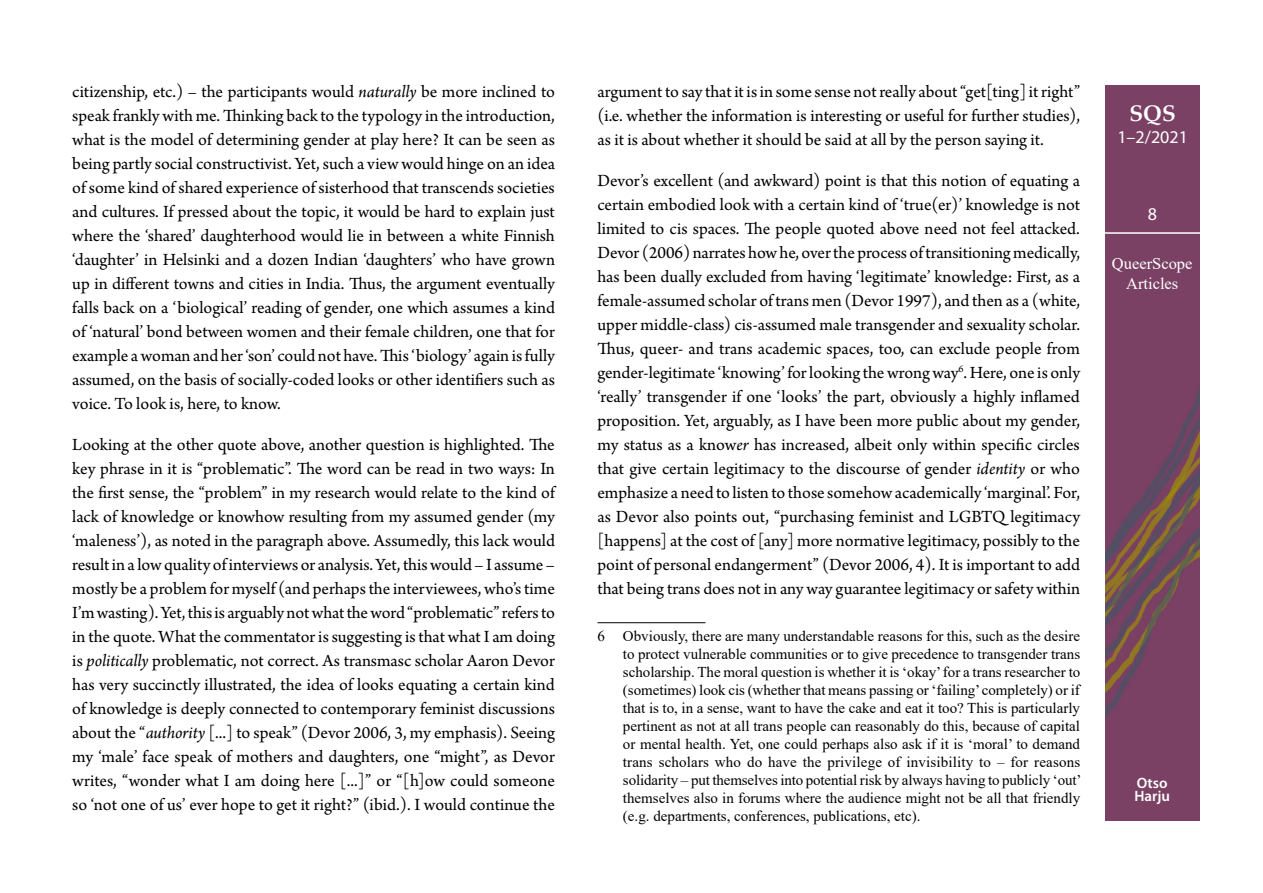
<style>
.page{position:relative;width:1263px;height:893px;background:#fff}
.page>*{position:absolute;margin:0;border:0;box-sizing:border-box;transform-origin:0 0}
.t1{font:700 22.5px "Palatino Linotype";color:#fff}
.Leipateksti_enkku-no{font:18px/24px "Arno Pro";color:#000;text-align:justify}
.t2{font:18px "Myriad Pro";color:#fff}
.t3{font:16.5px/19.8px "Times New Roman";color:#fff;text-align:center}
.Alaviitteet{font:15px/18px "Times New Roman";color:#000;text-align:justify}
.t4{font:600 15px/13.5px "Myriad Pro";color:#fff}
.s1{font-style:italic}
</style>
<div class="page">
<img style="left:1106px;top:85px;width:93px;height:736px">
<hr style="left:1101px;top:232px;width:103px;height:2px;background:#fff">
<hr style="left:597px;top:622px;width:108px;height:1px;background:#231f20">
<p class="Leipateksti_enkku-no" style="left:72px;top:81px;width:484px">citizenship, etc.) – the participants would <span class="s1">naturally</span> be more inclined to speak frankly with me. Thinking back to the typology in the introduction, what is the model of determining gender at play here? It can be seen as being partly social constructivist. Yet, such a view would hinge on an idea of some kind of shared experience of sisterhood that transcends societies and cultures. If pressed about the topic, it would be hard to explain just where the ‘shared’ daughterhood would lie in between a white Finnish ‘daughter’ in Helsinki and a dozen Indian ‘daughters’ who have grown up in different towns and cities in India. Thus, the argument eventually falls back on a ‘biological’ reading of gender, one which assumes a kind of ‘natural’ bond between women and their female children, one that for example a woman and her ‘son’ could not have. This ‘biology’ again is fully assumed, on the basis of socially-coded looks or other identifiers such as voice. To look is, here, to know.</p>
<p class="Leipateksti_enkku-no" style="left:72px;top:434px;width:484px">Looking at the other quote above, another question is highlighted. The key phrase in it is “problematic”. The word can be read in two ways: In the first sense, the “problem” in my research would relate to the kind of lack of knowledge or knowhow resulting from my assumed gender (my ‘maleness’), as noted in the paragraph above. Assumedly, this lack would result in a low quality of interviews or analysis. Yet, this would – I assume – mostly be a problem for myself (and perhaps the interviewees, who’s time I’m wasting). Yet, this is arguably not what the word “problematic” refers to in the quote. What the commentator is suggesting is that what I am doing is <span class="s1">politically</span> problematic, not correct. As transmasc scholar Aaron Devor has very succinctly illustrated, the idea of looks equating a certain kind of knowledge is deeply connected to contemporary feminist discussions about the “<span class="s1">authority</span> [...] to speak” (Devor 2006, 3, my emphasis). Seeing my ‘male’ face speak of mothers and daughters, one “might”, as Devor writes, “wonder what I am doing here [...]” or “[h]ow could someone so ‘not one of us’ ever hope to get it right?” (ibid.). I would continue the</p>
<p class="Leipateksti_enkku-no" style="left:597px;top:81px;width:484px">argument to say that it is in some sense not really about “get[ting] it right” (i.e. whether the information is interesting or useful for further studies), as it is about whether it should be said at all by the person saying it.</p>
<p class="Leipateksti_enkku-no" style="left:597px;top:170px;width:484px">Devor’s excellent (and awkward) point is that this notion of equating a certain embodied look with a certain kind of ‘true(er)’ knowledge is not limited to cis spaces. The people quoted above need not feel attacked.<br>Devor (2006) narrates how he, over the process of transitioning medically, has been dually excluded from having ‘legitimate’ knowledge: First, as a female-assumed scholar of trans men (Devor 1997), and then as a (white, upper middle-class) cis-assumed male transgender and sexuality scholar.<br>Thus, queer- and trans academic spaces, too, can exclude people from gender-legitimate ‘knowing’ for looking the wrong way<sup>6</sup>. Here, one is only ‘really’ transgender if one ‘looks’ the part, obviously a highly inflamed proposition. Yet, arguably, as I have been more public about my gender, my status as a know<span class="s1">er</span> has increased, albeit only within specific circles that give certain legitimacy to the discourse of gender <span class="s1">identity</span> or who emphasize a need to listen to those somehow academically ‘marginal’. For, as Devor also points out, “purchasing feminist and LGBTQ legitimacy [happens] at the cost of [any] more normative legitimacy, possibly to the point of personal endangerment” (Devor 2006, 4). It is important to add that being trans does not in any way guarantee legitimacy or safety within</p>
<p class="Alaviitteet" style="left:623px;top:626px;width:460px;text-indent:-26px">6 Obviously, there are many understandable reasons for this, such as the desire to protect vulnerable communities or to give precedence to transgender trans scholarship. The moral question is whether it is ‘okay’ for a trans researcher to (sometimes) look cis (whether that means passing or ‘failing’ completely) or if that is to, in a sense, want to have the cake and eat it too? This is particularly pertinent as not at all trans people can reasonably do this, because of capital or mental health. Yet, one could perhaps also ask if it is ‘moral’ to demand trans scholars who do have the privilege of invisibility to – for reasons solidarity – put themselves into potential risk by always having to publicly ‘out’ themselves also in forums where the audience might not be all that friendly (e.g. departments, conferences, publications, etc).</p>
<p class="t1" style="left:1129px;top:98px;width:48px">SQS</p>
<p class="t2" style="left:1117px;top:127px;width:72px">1–2/2021</p>
<p class="t2" style="left:1148px;top:204px;width:11px">8</p>
<p class="t3" style="left:1112px;top:253px;width:82px">QueerScope<br>Articles</p>
<p class="t4" style="left:1134px;top:776px;width:37px">Otso<br>Harju</p>
</div>
